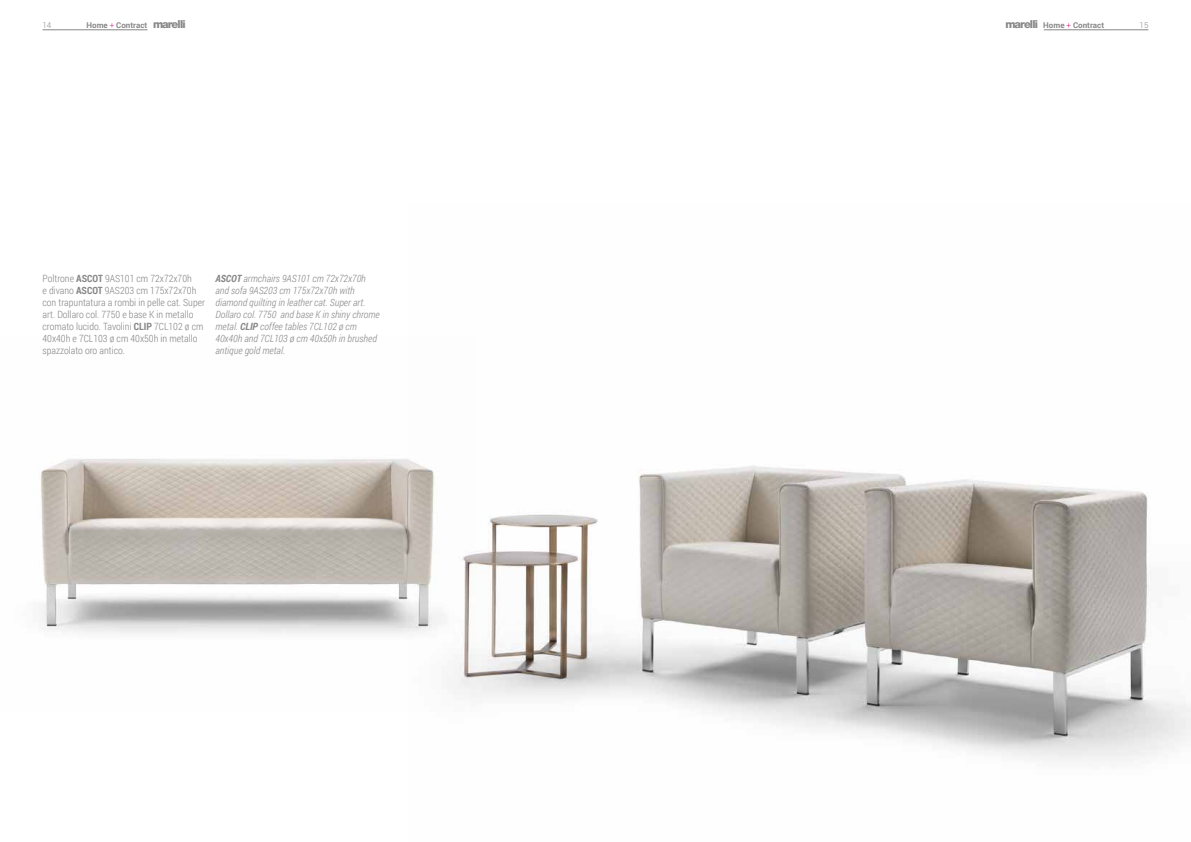
<style>
.page{position:relative;width:1191px;height:842px;background:#fff}
.page>*{position:absolute;margin:0;border:0;box-sizing:border-box;transform-origin:0 0}
.t1{font:300 10px/12px "Roboto Condensed";color:#878787}
.t2{font:italic 300 10px/12px "Roboto Condensed";color:#878787}
.t3{font:700 8px "Roboto";color:#878787}
.t4{font:300 8px "Roboto";color:#878787}
.s1{font-weight:300;color:#e6007d}
.s2{font-family:"Helvetica Neue LT Std";font-weight:800;font-size:11px}
.s3{font-weight:700}
</style>
<div class="page">
<hr style="left:42px;top:30px;width:105px;height:1px;background:#878787">
<hr style="left:1043px;top:30px;width:105px;height:1px;background:#878787">
<img style="left:475px;top:466px;width:716px;height:295px">
<img style="left:40px;top:459px;width:435px;height:240px">
<p class="t4" style="left:42px;top:20px;width:10px">14</p>
<p class="t3" style="left:86px;top:20px;width:101px">Home <span class="s1">+</span> Contract <span class="s2">marelli</span></p>
<p class="t3" style="left:1005px;top:20px;width:100px"><span class="s2">marelli</span> Home <span class="s1">+</span> Contract</p>
<p class="t4" style="left:1139px;top:20px;width:10px">15</p>
<p class="t1" style="left:42px;top:273px;width:164px">Poltrone <span class="s3">ASCOT</span> 9AS101 cm 72x72x70h<br>e divano <span class="s3">ASCOT</span> 9AS203 cm 175x72x70h con trapuntatura a rombi in pelle cat. Super art. Dollaro col. 7750 e base K in metallo cromato lucido. Tavolini <span class="s3">CLIP</span> 7CL102 ø cm 40x40h e 7CL103 ø cm 40x50h in metallo spazzolato oro antico.</p>
<p class="t2" style="left:215px;top:273px;width:166px"><span class="s3">ASCOT</span> armchairs 9AS101 cm 72x72x70h and sofa 9AS203 cm 175x72x70h with diamond quilting in leather cat. Super art.<br>Dollaro col. 7750 and base K in shiny chrome metal. <span class="s3">CLIP</span> coffee tables 7CL102 ø cm 40x40h and 7CL103 ø cm 40x50h in brushed antique gold metal.</p>
</div>
